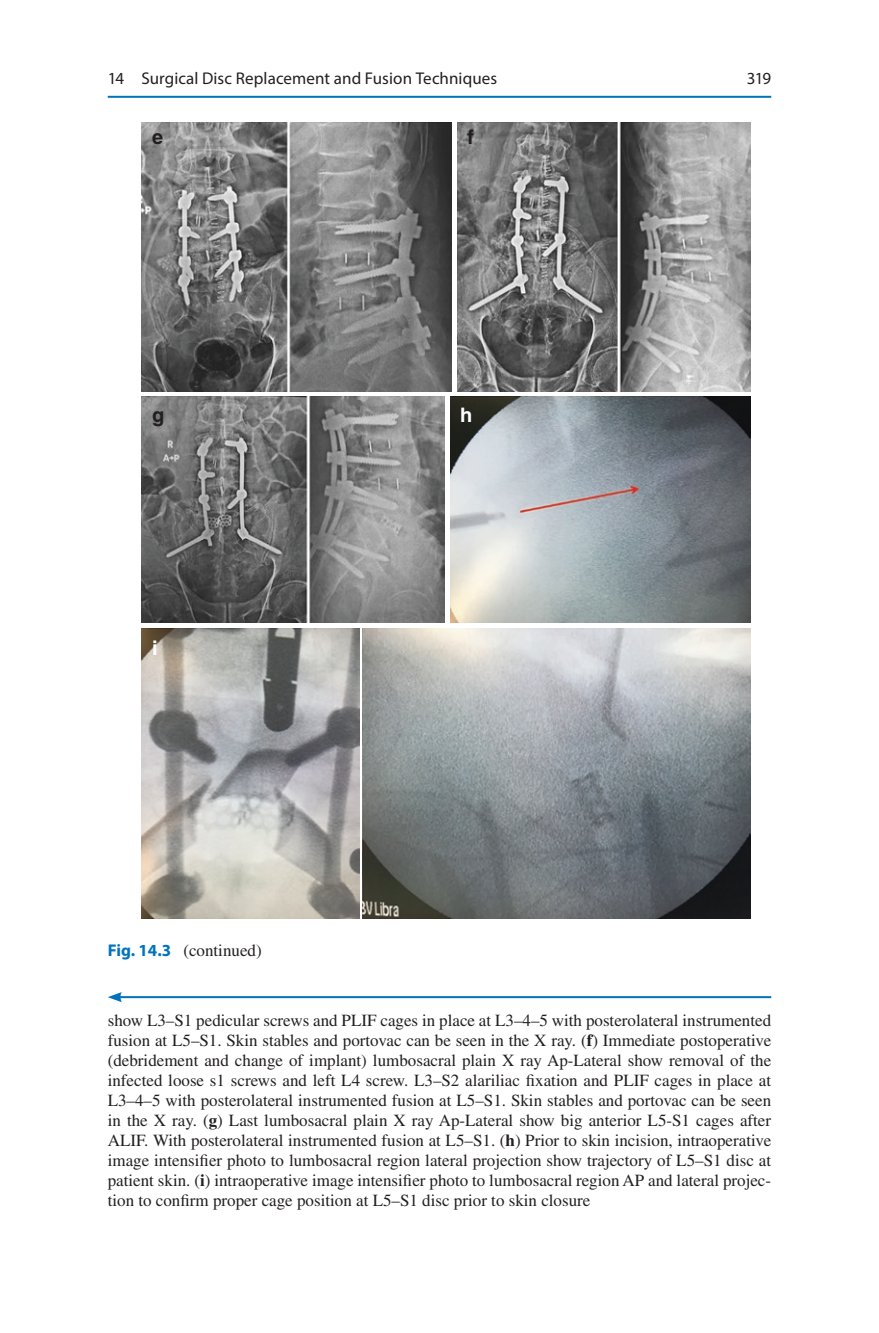
<style>
.page{position:relative;width:879px;height:1333px;background:#fff}
.page>*{position:absolute;margin:0;border:0;box-sizing:border-box;transform-origin:0 0}
.t1{font:20px "Helvetica Bold 4";color:#231f20}
.t2{font:20px "Helvetica Bold 4";color:#fff}
.t3{font:17px/20px "Times LT Std";color:#231f20;text-align:justify}
.t4{font:17px "Myriad Pro";letter-spacing:.005em;color:#231f20}
.s1{font-family:"Myriad Pro";font-weight:700;color:#0073bc}
.s2{font-weight:700}
</style>
<div class="page">
<img style="left:142px;top:397px;width:302px;height:225px">
<img style="left:450px;top:397px;width:301px;height:226px">
<img style="left:142px;top:122px;width:309px;height:269px">
<img style="left:457px;top:122px;width:294px;height:269px">
<img style="left:142px;top:628px;width:218px;height:290px">
<img style="left:362px;top:628px;width:388px;height:290px">
<hr style="left:119px;top:996px;width:652px;height:2px;background:#0073bc">
<svg style="left:108px;top:992px;width:14px;height:10px"></svg>
<hr style="left:108px;top:96px;width:663px;height:2px;background:#0073bc">
<p class="t4" style="left:108px;top:68px;width:391px">14 Surgical Disc Replacement and Fusion Techniques</p>
<p class="t1" style="left:152px;top:125px;width:13px">e</p>
<p class="t1" style="left:467px;top:125px;width:8px">f</p>
<p class="t1" style="left:152px;top:402px;width:14px">g</p>
<p class="t2" style="left:460px;top:402px;width:14px">h</p>
<p class="t2" style="left:152px;top:635px;width:7px">i</p>
<p class="t3" style="left:108px;top:940px;width:155px"><span class="s1">Fig. 14.3</span> (continued)</p>
<p class="t4" style="left:747px;top:68px;width:26px">319</p>
<p class="t3" style="left:108px;top:1010px;width:665px">show L3–S1 pedicular screws and PLIF cages in place at L3–4–5 with posterolateral instrumented fusion at L5–S1. Skin stables and portovac can be seen in the X ray. (<span class="s2">f</span>) Immediate postoperative (debridement and change of implant) lumbosacral plain X ray Ap-Lateral show removal of the infected loose s1 screws and left L4 screw. L3–S2 alariliac fixation and PLIF cages in place at L3–4–5 with posterolateral instrumented fusion at L5–S1. Skin stables and portovac can be seen in the X ray. (<span class="s2">g</span>) Last lumbosacral plain X ray Ap-Lateral show big anterior L5-S1 cages after ALIF. With posterolateral instrumented fusion at L5–S1. (<span class="s2">h</span>) Prior to skin incision, intraoperative image intensifier photo to lumbosacral region lateral projection show trajectory of L5–S1 disc at patient skin. (<span class="s2">i</span>) intraoperative image intensifier photo to lumbosacral region AP and lateral projec&shy;tion to confirm proper cage position at L5–S1 disc prior to skin closure</p>
</div>
